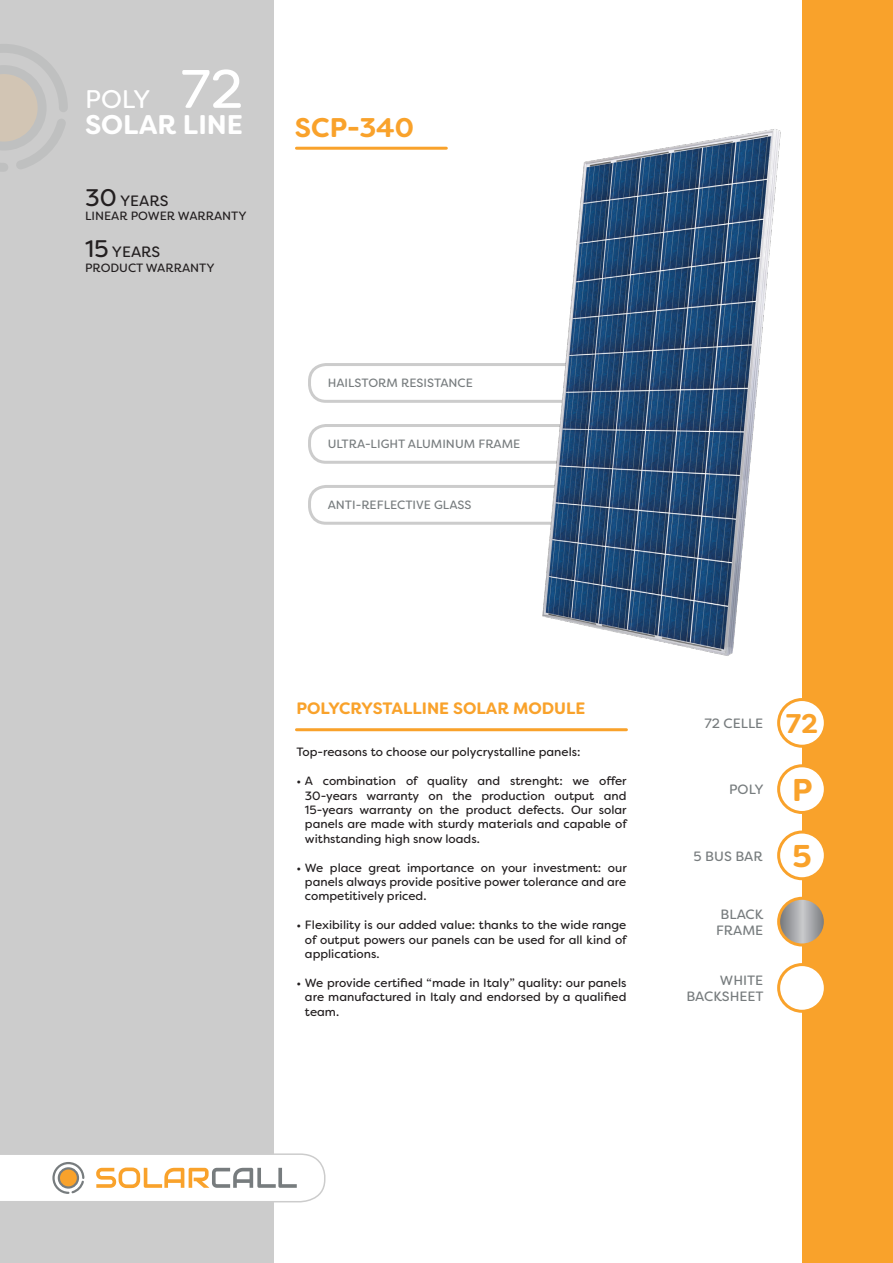
<style>
.page{position:relative;width:893px;height:1263px;background:#fff}
.page>*{position:absolute;margin:0;border:0;box-sizing:border-box;transform-origin:0 0}
.t1{font:54px "Filson Soft";color:#fff}
.t2{font:700 31.5px "Filson Soft";color:#f9a22b}
.t3{font:700 27px "Filson Soft";color:#fff}
.t4{font:700 27px "Filson Soft";color:#f9a22b}
.t5{font:25.5px "Filson Soft";color:#fff}
.t6{font:700 16.5px "Filson Soft";color:#f9a22b}
.t7{font:15px "Filson Soft";color:#231f20}
.t8{font:13.5px "Filson Soft";color:#777c7e}
.t9{font:12px/14.4px "Filson Soft";color:#231f20;text-align:justify}
.t10{font:12px "Filson Soft";color:#777c7e}
.s1{font-size:24px}
</style>
<div class="page">
<div style="left:0;top:0;width:274px;height:1263px;background:#ccc"></div>
<svg style="left:0;top:1153px;width:326px;height:50px"></svg>
<svg style="left:0;top:44px;width:68px;height:127px"></svg>
<div style="left:802px;top:0;width:91px;height:1263px;background:#f9a22b"></div>
<div style="left:308px;top:363px;width:282px;height:40px;border:3px solid #ccc;border-radius:16px"></div>
<div style="left:308px;top:424px;width:282px;height:40px;border:3px solid #ccc;border-radius:16px"></div>
<div style="left:308px;top:485px;width:282px;height:40px;border:3px solid #ccc;border-radius:16px"></div>
<hr style="left:296px;top:728px;width:330px;height:3px;background:#f9a22b">
<div style="left:779px;top:766px;width:46px;height:46px;background:#fff;border-radius:50%"></div>
<div style="left:777px;top:764px;width:50px;height:50px;border:3px solid #f9a22b;border-radius:50%"></div>
<div style="left:779px;top:699px;width:46px;height:47px;background:#fff;border-radius:50%"></div>
<div style="left:777px;top:698px;width:50px;height:50px;border:3px solid #f9a22b;border-radius:50%"></div>
<div style="left:779px;top:832px;width:46px;height:47px;background:#fff;border-radius:50%"></div>
<div style="left:777px;top:830px;width:50px;height:50px;border:3px solid #f9a22b;border-radius:50%"></div>
<div style="left:779px;top:964px;width:46px;height:47px;background:#fff;border-radius:50%"></div>
<div style="left:777px;top:963px;width:50px;height:50px;border:3px solid #f9a22b;border-radius:50%"></div>
<svg style="left:779px;top:898px;width:46px;height:47px"></svg>
<div style="left:777px;top:897px;width:50px;height:49px;border:3px solid #f9a22b;border-radius:50%"></div>
<img style="left:461px;top:129px;width:320px;height:527px">
<hr style="left:296px;top:147px;width:150px;height:3px;background:#f9a22b">
<p class="t5" style="left:85px;top:82px;width:67px">POLY</p>
<p class="t1" style="left:181px;top:54px;width:64px">72</p>
<p class="t3" style="left:85px;top:107px;width:160px">SOLAR LINE</p>
<p class="t4" style="left:295px;top:110px;width:121px">SCP-340</p>
<p class="t7" style="left:85px;top:191px;width:85px"><span class="s1">30</span> YEARS</p>
<p class="t9" style="left:85px;top:209px;width:163px">LINEAR POWER WARRANTY</p>
<p class="t7" style="left:85px;top:242px;width:77px"><span class="s1">15</span> YEARS</p>
<p class="t9" style="left:85px;top:260px;width:131px">PRODUCT WARRANTY</p>
<p class="t10" style="left:328px;top:375px;width:147px">HAILSTORM RESISTANCE</p>
<p class="t10" style="left:328px;top:436px;width:194px">ULTRA-LIGHT ALUMINUM FRAME</p>
<p class="t10" style="left:328px;top:497px;width:145px">ANTI-REFLECTIVE GLASS</p>
<p class="t6" style="left:296px;top:697px;width:291px">POLYCRYSTALLINE SOLAR MODULE</p>
<p class="t9" style="left:296px;top:745px;width:286px">Top-reasons to choose our polycrystalline panels:</p>
<p class="t9" style="left:305px;top:774px;width:323px;text-indent:-9px">• A combination of quality and strenght: we offer 30-years warranty on the production output and 15-years warranty on the product defects. Our solar panels are made with sturdy materials and capable of withstanding high snow loads.</p>
<p class="t9" style="left:305px;top:860px;width:323px;text-indent:-9px">• We place great importance on your investment: our panels always provide positive power tolerance and are competitively priced.</p>
<p class="t9" style="left:305px;top:918px;width:323px;text-indent:-9px">• Flexibility is our added value: thanks to the wide range of output powers our panels can be used for all kind of applications.</p>
<p class="t9" style="left:305px;top:975px;width:323px;text-indent:-9px">• We provide certified “made in Italy” quality: our panels are manufactured in Italy and endorsed by a qualified team.</p>
<p class="t8" style="left:704px;top:715px;width:60px">72 CELLE</p>
<p class="t4" style="left:786px;top:706px;width:34px">72</p>
<p class="t8" style="left:729px;top:781px;width:36px">POLY</p>
<p class="t2" style="left:792px;top:769px;width:22px">P</p>
<p class="t8" style="left:694px;top:847px;width:71px">5 BUS BAR</p>
<p class="t2" style="left:792px;top:835px;width:21px">5</p>
<p class="t8" style="left:721px;top:905px;width:44px">BLACK</p>
<p class="t8" style="left:716px;top:921px;width:49px">FRAME</p>
<p class="t8" style="left:720px;top:972px;width:45px">WHITE</p>
<p class="t8" style="left:687px;top:988px;width:79px">BACKSHEET</p>
</div>
